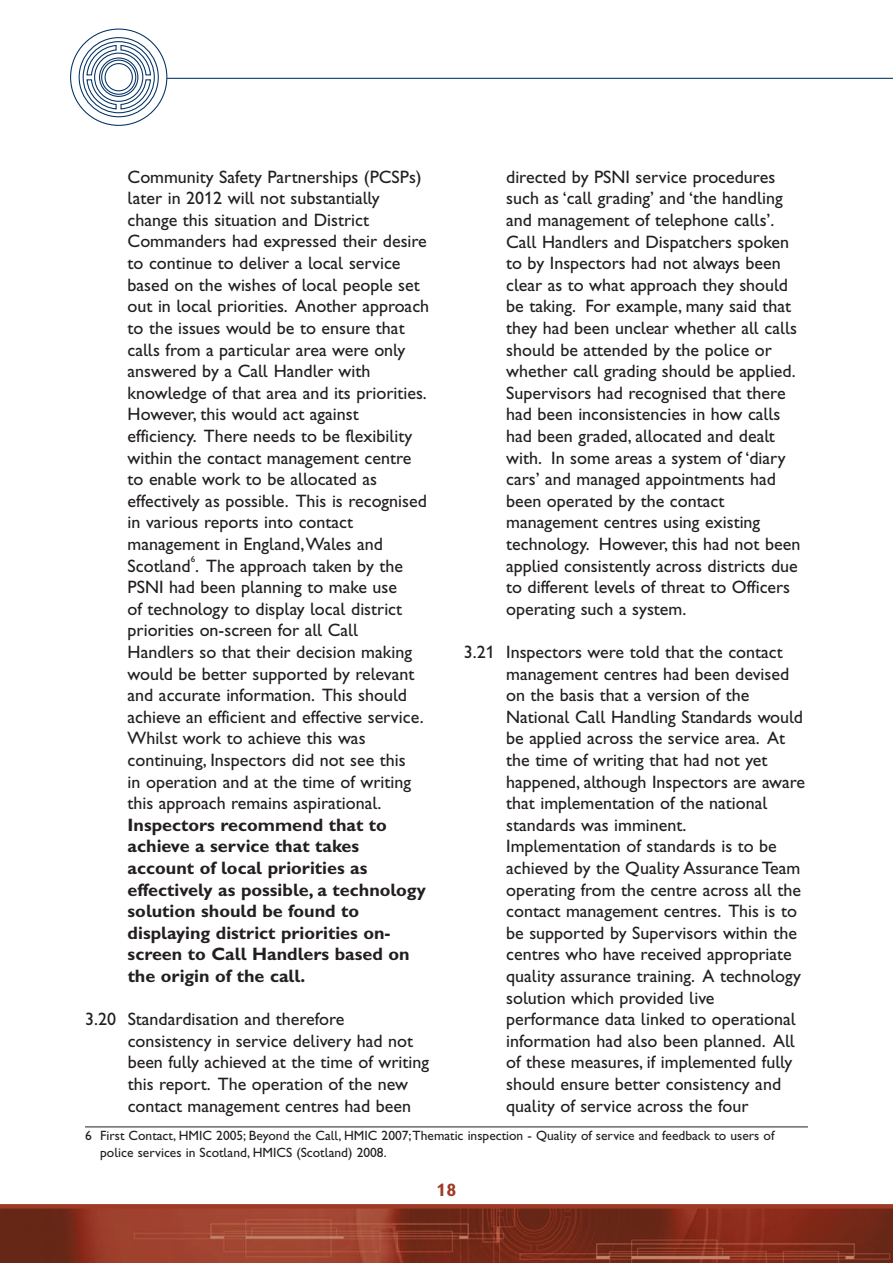
<style>
.page{position:relative;width:893px;height:1263px;background:#fff}
.page>*{position:absolute;margin:0;border:0;box-sizing:border-box;transform-origin:0 0}
.t1{font:18px/21.6px "Gill Sans Hta";color:#231f20}
.t2{font:18px/21.6px "Gill Sans Hta Bold Plain";color:#231f20}
.t3{font:18px "Gill Sans Hta Bold Plain";color:#9f3a27}
.t4{font:13.5px/16.2px "Gill Sans Hta";color:#231f20}
.t5{font:9px "Gill Sans Hta";color:#231f20}
</style>
<div class="page">
<hr style="left:167px;top:78px;width:726px;height:1px;background:#003163">
<div style="left:83px;top:41px;width:72px;height:72px;border:1px solid #003163;border-radius:50%"></div>
<div style="left:79px;top:37px;width:80px;height:80px;border:1px solid #003163;border-radius:50%"></div>
<svg style="left:86px;top:44px;width:66px;height:66px"></svg>
<img style="left:0;top:1208px;width:893px;height:55px">
<svg style="left:0;top:1204px;width:893px;height:4px;background:#a03d2b"></svg>
<hr style="left:85px;top:1126px;width:723px;height:1px;background:#231f20">
<p class="t1" style="left:128px;top:168px;width:303px">Community Safety Partnerships (PCSPs) later in 2012 will not substantially change this situation and District Commanders had expressed their desire to continue to deliver a local service based on the wishes of local people set out in local priorities. Another approach to the issues would be to ensure that calls from a particular area were only answered by a Call Handler with knowledge of that area and its priorities.<br>However, this would act against efficiency. There needs to be flexibility within the contact management centre to enable work to be allocated as effectively as possible. This is recognised in various reports into contact management in England, Wales and Scotland . The approach taken by the</p>
<p class="t5" style="left:191px;top:556px;width:6px">6</p>
<p class="t1" style="left:128px;top:578px;width:297px">PSNI had been planning to make use<br>of technology to display local district priorities on-screen for all Call Handlers so that their decision making would be better supported by relevant and accurate information. This should achieve an efficient and effective service.<br>Whilst work to achieve this was continuing, Inspectors did not see this<br>in operation and at the time of writing this approach remains aspirational.</p>
<p class="t2" style="left:128px;top:816px;width:300px">Inspectors recommend that to achieve a service that takes account of local priorities as effectively as possible, a technology solution should be found to displaying district priorities on&shy;screen to Call Handlers based on the origin of the call.</p>
<p class="t1" style="left:128px;top:1010px;width:303px;text-indent:-42px">3.20 Standardisation and therefore consistency in service delivery had not been fully achieved at the time of writing this report. The operation of the new contact management centres had been</p>
<p class="t1" style="left:506px;top:168px;width:296px">directed by PSNI service procedures such as ‘call grading’ and ‘the handling and management of telephone calls’.<br>Call Handlers and Dispatchers spoken to by Inspectors had not always been clear as to what approach they should be taking. For example, many said that they had been unclear whether all calls should be attended by the police or whether call grading should be applied.<br>Supervisors had recognised that there had been inconsistencies in how calls had been graded, allocated and dealt with. In some areas a system of ‘diary cars’ and managed appointments had been operated by the contact management centres using existing technology. However, this had not been applied consistently across districts due to different levels of threat to Officers operating such a system.</p>
<p class="t1" style="left:506px;top:643px;width:300px;text-indent:-42px">3.21 Inspectors were told that the contact management centres had been devised on the basis that a version of the National Call Handling Standards would be applied across the service area. At the time of writing that had not yet happened, although Inspectors are aware that implementation of the national standards was imminent.<br>Implementation of standards is to be achieved by the Quality Assurance Team operating from the centre across all the contact management centres. This is to be supported by Supervisors within the centres who have received appropriate quality assurance training. A technology solution which provided live performance data linked to operational information had also been planned. All of these measures, if implemented fully should ensure better consistency and quality of service across the four</p>
<p class="t4" style="left:100px;top:1129px;width:676px;text-indent:-15px">6 First Contact, HMIC 2005; Beyond the Call, HMIC 2007; Thematic inspection - Quality of service and feedback to users of police services in Scotland, HMICS (Scotland) 2008.</p>
<p class="t3" style="left:437px;top:1184px;width:21px">18</p>
</div>
